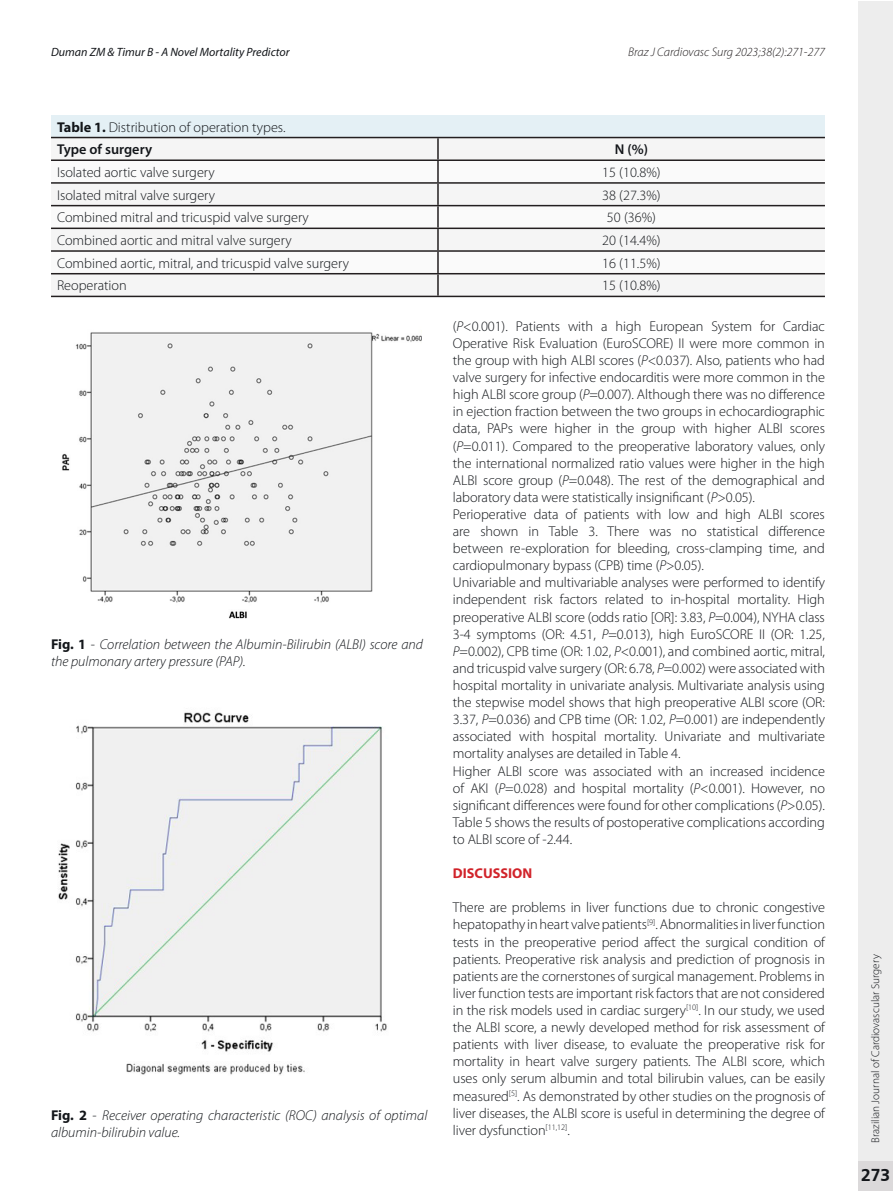
<style>
.page{position:relative;width:893px;height:1191px;background:#fff}
.page>*{position:absolute;margin:0;border:0;box-sizing:border-box;transform-origin:0 0}
.t1{font:700 18px "Frutiger";color:#13161a}
.Texto__s{font:300 14.25px/17.1px "Myriad Pro";letter-spacing:-.005em;color:#13161a;text-align:justify}
.Texto__s-2{font:italic 300 14.25px/17.1px "Myriad Pro";color:#13161a}
.Texto__s-3{font:600 14.25px "Myriad Pro";color:#13161a}
.Texto__s-4{font:700 14.25px "Myriad Pro";color:#d1232a}
.t2{font:italic 300 12.45px "Myriad Pro";color:#231f20}
.t3{font:italic 12px "Myriad Pro";color:#13161a}
.t4{font:300 11.25px "Myriad Pro";color:#13161a}
.s1{font-weight:700}
.s2{font-weight:700;font-style:normal}
.s3{font-style:normal}
.s4{font-style:italic}
</style>
<div class="page">
<div style="left:858px;top:1px;width:35px;height:1189px;background:#ededed"></div>
<div style="left:858px;top:1161px;width:35px;height:30px;background:#dbd9da"></div>
<div style="left:51px;top:115px;width:774px;height:22px;background:#e4f0f5"></div>
<svg style="left:51px;top:138px;width:774px;height:1px"></svg>
<div style="left:51px;top:204px;width:774px;height:92px;background:#f5f5f5"></div>
<hr style="left:51px;top:137px;width:387px;height:1px;background:#231f20">
<hr style="left:438px;top:137px;width:387px;height:1px;background:#231f20">
<hr style="left:437px;top:138px;width:2px;height:21px;background:#231f20">
<hr style="left:51px;top:159px;width:387px;height:2px;background:#231f20">
<hr style="left:438px;top:159px;width:387px;height:2px;background:#231f20">
<hr style="left:437px;top:161px;width:2px;height:21px;background:#231f20">
<hr style="left:51px;top:182px;width:387px;height:2px;background:#231f20">
<hr style="left:438px;top:182px;width:387px;height:2px;background:#231f20">
<hr style="left:437px;top:184px;width:2px;height:21px;background:#231f20">
<hr style="left:51px;top:205px;width:387px;height:1px;background:#231f20">
<hr style="left:438px;top:205px;width:387px;height:1px;background:#231f20">
<hr style="left:437px;top:206px;width:2px;height:21px;background:#231f20">
<hr style="left:51px;top:227px;width:387px;height:2px;background:#231f20">
<hr style="left:438px;top:227px;width:387px;height:2px;background:#231f20">
<hr style="left:437px;top:229px;width:2px;height:21px;background:#231f20">
<hr style="left:51px;top:250px;width:387px;height:2px;background:#231f20">
<hr style="left:438px;top:250px;width:387px;height:2px;background:#231f20">
<hr style="left:437px;top:252px;width:2px;height:21px;background:#231f20">
<hr style="left:51px;top:273px;width:387px;height:1px;background:#231f20">
<hr style="left:438px;top:273px;width:387px;height:1px;background:#231f20">
<hr style="left:437px;top:274px;width:2px;height:22px;background:#231f20">
<hr style="left:51px;top:296px;width:387px;height:1px;background:#231f20">
<hr style="left:438px;top:296px;width:387px;height:1px;background:#231f20">
<img style="left:62px;top:332px;width:359px;height:287px">
<img style="left:58px;top:712px;width:329px;height:363px">
<div style="left:408px;top:344px;width:22px;height:273px;background:#fff"></div>
<p class="t3" style="left:51px;top:44px;width:240px">Duman ZM &amp; Timur B - A Novel Mortality Predictor</p>
<p class="t2" style="left:628px;top:45px;width:198px">Braz J Cardiovasc Surg 2023;38(2):271-277</p>
<p class="Texto__s" style="left:57px;top:118px;width:230px"><span class="s1">Table 1.</span> Distribution of operation types.</p>
<p class="Texto__s-3" style="left:57px;top:140px;width:97px">Type of surgery</p>
<p class="Texto__s-3" style="left:615px;top:140px;width:35px">N (%)</p>
<p class="Texto__s" style="left:57px;top:163px;width:159px">Isolated aortic valve surgery</p>
<p class="Texto__s" style="left:602px;top:163px;width:60px">15 (10.8%)</p>
<p class="Texto__s" style="left:57px;top:186px;width:160px">Isolated mitral valve surgery</p>
<p class="Texto__s" style="left:602px;top:186px;width:60px">38 (27.3%)</p>
<p class="Texto__s" style="left:57px;top:209px;width:253px">Combined mitral and tricuspid valve surgery</p>
<p class="Texto__s" style="left:607px;top:209px;width:50px">50 (36%)</p>
<p class="Texto__s" style="left:57px;top:231px;width:236px">Combined aortic and mitral valve surgery</p>
<p class="Texto__s" style="left:602px;top:231px;width:60px">20 (14.4%)</p>
<p class="Texto__s" style="left:57px;top:254px;width:293px">Combined aortic, mitral, and tricuspid valve surgery</p>
<p class="Texto__s" style="left:602px;top:254px;width:60px">16 (11.5%)</p>
<p class="Texto__s" style="left:57px;top:277px;width:71px">Reoperation</p>
<p class="Texto__s" style="left:602px;top:277px;width:60px">15 (10.8%)</p>
<p class="Texto__s-2" style="left:51px;top:636px;width:374px"><span class="s2">Fig. 1</span> <span class="s3">-</span> Correlation between the Albumin-Bilirubin (ALBI) score and the pulmonary artery pressure (PAP).</p>
<p class="Texto__s-2" style="left:51px;top:1106px;width:378px"><span class="s2">Fig. 2</span> <span class="s3">-</span> Receiver operating characteristic (ROC) analysis of optimal albumin-bilirubin value.</p>
<p class="Texto__s" style="left:453px;top:317px;width:374px">(<span class="s4">P</span>&lt;0.001). Patients with a high European System for Cardiac Operative Risk Evaluation (EuroSCORE) II were more common in the group with high ALBI scores (<span class="s4">P</span>&lt;0.037). Also, patients who had valve surgery for infective endocarditis were more common in the high ALBI score group (<span class="s4">P</span>=0.007). Although there was no difference in ejection fraction between the two groups in echocardiographic data, PAPs were higher in the group with higher ALBI scores (<span class="s4">P</span>=0.011). Compared to the preoperative laboratory values, only the international normalized ratio values were higher in the high ALBI score group (<span class="s4">P</span>=0.048). The rest of the demographical and laboratory data were statistically insignificant (<span class="s4">P</span>&gt;0.05).</p>
<p class="Texto__s" style="left:453px;top:505px;width:374px">Perioperative data of patients with low and high ALBI scores are shown in Table 3. There was no statistical difference between re-exploration for bleeding, cross-clamping time, and cardiopulmonary bypass (CPB) time (<span class="s4">P</span>&gt;0.05).</p>
<p class="Texto__s" style="left:453px;top:574px;width:374px">Univariable and multivariable analyses were performed to identify independent risk factors related to in-hospital mortality. High preoperative ALBI score (odds ratio [OR]: 3.83, <span class="s4">P</span>=0.004), NYHA class 3-4 symptoms (OR: 4.51, <span class="s4">P</span>=0.013), high EuroSCORE II (OR: 1.25, <span class="s4">P</span>=0.002), CPB time (OR: 1.02, <span class="s4">P</span>&lt;0.001), and combined aortic, mitral, and tricuspid valve surgery (OR: 6.78, <span class="s4">P</span>=0.002) were associated with hospital mortality in univariate analysis. Multivariate analysis using the stepwise model shows that high preoperative ALBI score (OR:<br>3.37, <span class="s4">P</span>=0.036) and CPB time (OR: 1.02, <span class="s4">P</span>=0.001) are independently associated with hospital mortality. Univariate and multivariate mortality analyses are detailed in Table 4.</p>
<p class="Texto__s" style="left:453px;top:762px;width:374px">Higher ALBI score was associated with an increased incidence of AKI (<span class="s4">P</span>=0.028) and hospital mortality (<span class="s4">P</span>&lt;0.001). However, no significant differences were found for other complications (<span class="s4">P</span>&gt;0.05).<br>Table 5 shows the results of postoperative complications according to ALBI score of -2.44.</p>
<p class="Texto__s-4" style="left:453px;top:865px;width:81px">DISCUSSION</p>
<p class="Texto__s" style="left:453px;top:899px;width:374px">There are problems in liver functions due to chronic congestive hepatopathy in heart valve patients<sup>[9]</sup>. Abnormalities in liver function tests in the preoperative period affect the surgical condition of patients. Preoperative risk analysis and prediction of prognosis in patients are the cornerstones of surgical management. Problems in liver function tests are important risk factors that are not considered in the risk models used in cardiac surgery<sup>[10]</sup>. In our study, we used the ALBI score, a newly developed method for risk assessment of patients with liver disease, to evaluate the preoperative risk for mortality in heart valve surgery patients. The ALBI score, which uses only serum albumin and total bilirubin values, can be easily measured<sup>[5]</sup>. As demonstrated by other studies on the prognosis of liver diseases, the ALBI score is useful in determining the degree of liver dysfunction<sup>[11,12]</sup>.</p>
<p class="t4" style="left:869px;top:1142px;width:190px;rotate:-90deg">Brazilian Journal of Cardiovascular Surgery</p>
<p class="t1" style="left:861px;top:1164px;width:30px">273</p>
</div>
